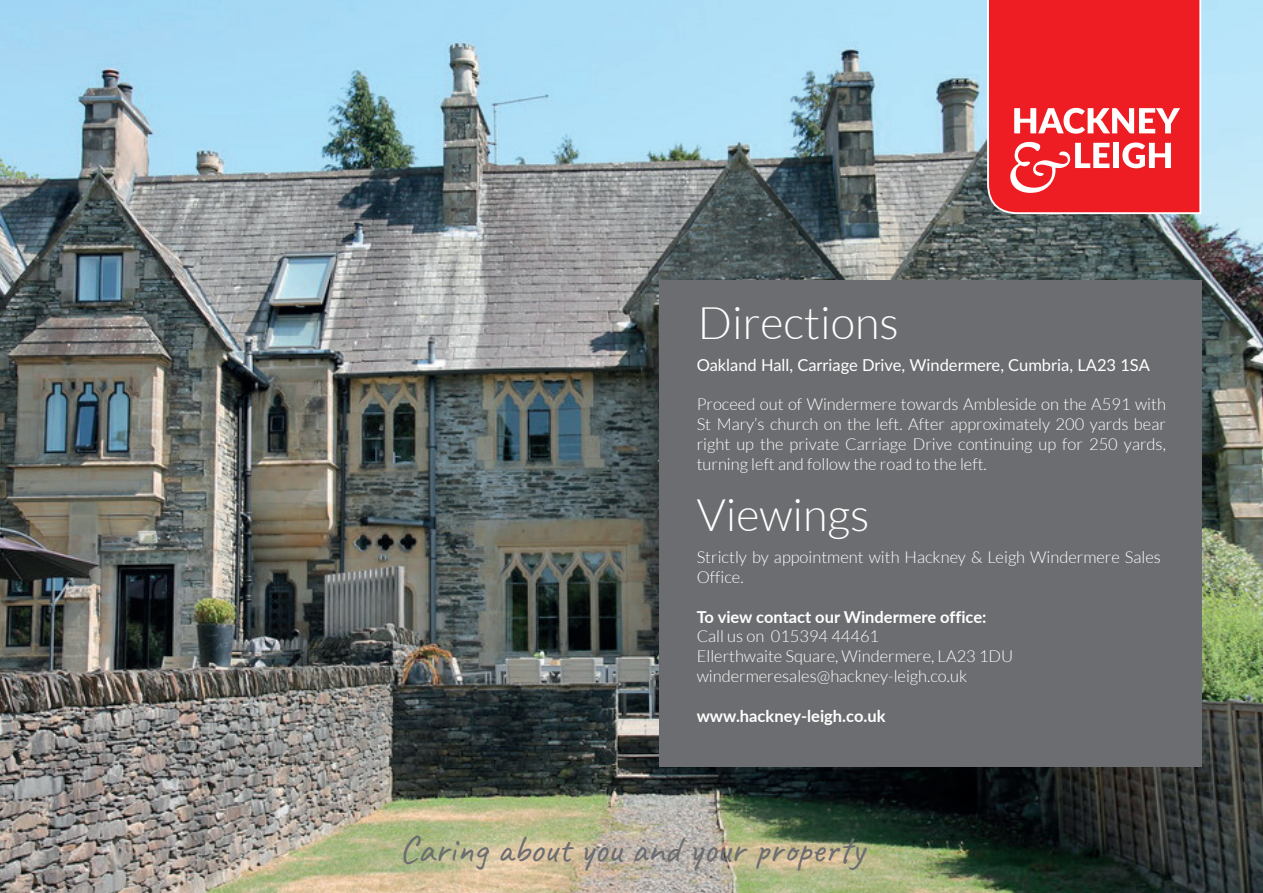
<style>
.page{position:relative;width:1263px;height:893px;background:#fff}
.page>*{position:absolute;margin:0;border:0;box-sizing:border-box;transform-origin:0 0}
.t1{font:300 45px "Lato";color:#fff}
.t2{font:39px "Caveat";color:#6c6d70}
.t3{font:300 16.5px/19.8px "Lato";color:#fff}
.t4{font:700 16.5px "Lato";color:#fff}
.t5{font:16.5px "Lato";color:#fff}
</style>
<div class="page">
<img style="left:0;top:0;width:1263px;height:893px">
<div style="left:659px;top:281px;width:543px;height:486px;background:#6c6d70"></div>
<div style="left:987px;top:0;width:214px;height:214px;background:#ee1d23"></div>
<svg style="left:1014px;top:108px;width:166px;height:26px"></svg>
<svg style="left:1010px;top:142px;width:99px;height:51px"></svg>
<div style="left:1113px;top:143px;width:6px;height:25px;background:#fff"></div>
<svg style="left:1122px;top:143px;width:49px;height:25px"></svg>
<h1 class="t1" style="left:698px;top:299px;width:202px">Directions</h1>
<p class="t5" style="left:697px;top:353px;width:455px">Oakland Hall, Carriage Drive, Windermere, Cumbria, LA23 1SA</p>
<p class="t3" style="left:697px;top:395px;width:471px;text-align:justify">Proceed out of Windermere towards Ambleside on the A591 with St Mary’s church on the left. After approximately 200 yards bear right up the private Carriage Drive continuing up for 250 yards, turning left and follow the road to the left.</p>
<h1 class="t1" style="left:697px;top:490px;width:174px">Viewings</h1>
<p class="t3" style="left:697px;top:547px;width:466px">Strictly by appointment with Hackney &amp; Leigh Windermere Sales<br>Office.</p>
<p class="t4" style="left:697px;top:604px;width:291px">To view contact our Windermere office:</p>
<p class="t3" style="left:697px;top:627px;width:318px">Call us on 015394 44461<br>Ellerthwaite Square, Windermere, LA23 1DU windermeresales@hackney-leigh.co.uk</p>
<p class="t4" style="left:697px;top:703px;width:190px">www.hackney-leigh.co.uk</p>
<h2 class="t2" style="left:399px;top:825px;width:467px">Caring about you and your property</h2>
</div>
